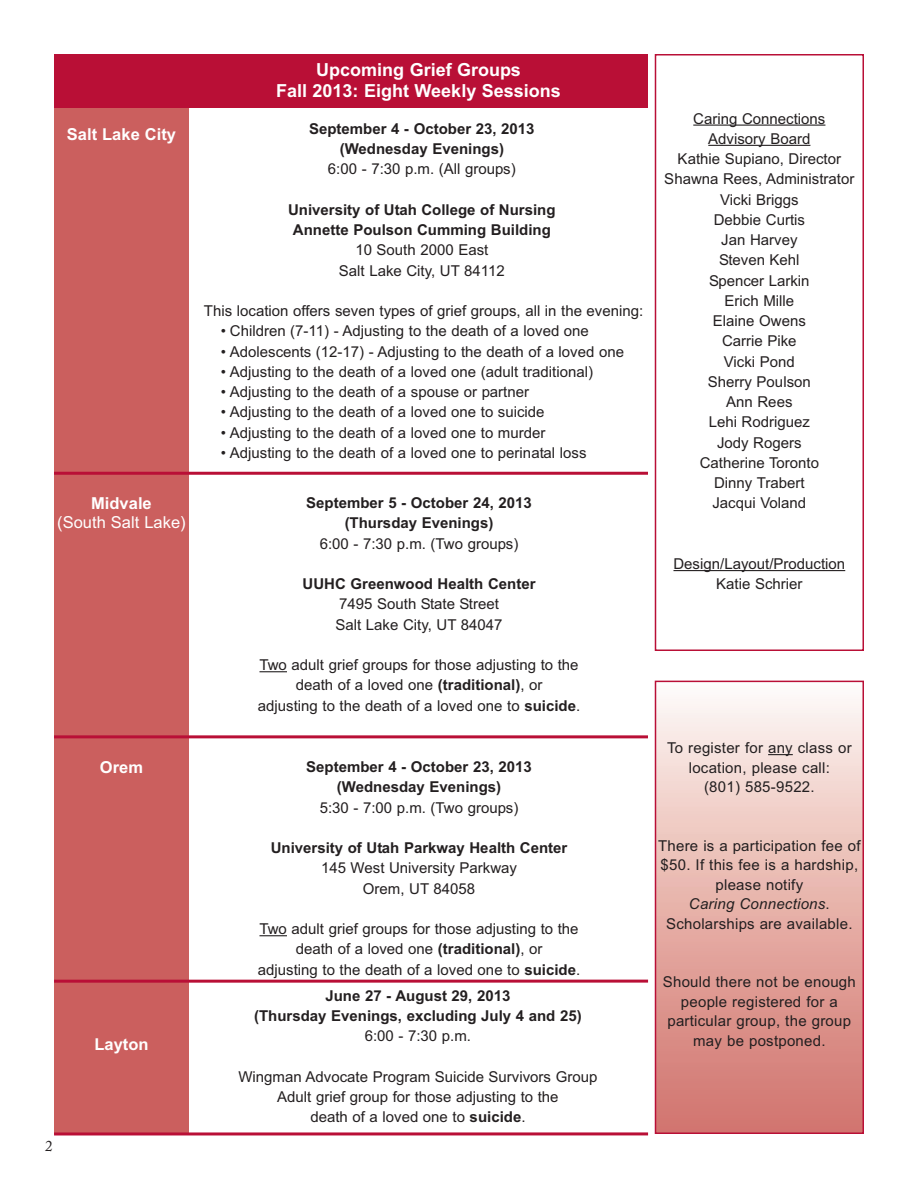
<style>
.page{position:relative;width:918px;height:1188px;background:#fff}
.page>*{position:absolute;margin:0;border:0;box-sizing:border-box;transform-origin:0 0}
.t1{font:700 18px/20.7px "Arial";color:#fff;text-align:center}
.t2{font:700 16.5px "Arial";color:#fff}
.t3{font:16.5px "Arial";color:#fff}
.t4{font:15px/20.2px "Arial";color:#231f20;text-align:center}
.t5{font:700 15px/20.2px "Arial";color:#231f20;text-align:center}
.t6{font:15px "Adobe Caslon Pro";color:#231f20}
.s1{font-weight:700}
.s2{font-style:italic}
</style>
<div class="page">
<div style="left:54px;top:82px;width:135px;height:1052px;background:#cb5f5e"></div>
<div style="left:54px;top:54px;width:594px;height:54px;background:#b90f36"></div>
<hr style="left:54px;top:472px;width:594px;height:3px;background:#b90f36">
<svg style="left:259px;top:671px;width:28px;height:1px"></svg>
<div style="left:655px;top:54px;width:209px;height:597px;border:2px solid #b90f36"></div>
<hr style="left:693px;top:125px;width:132px;height:1px;background:#231f20">
<hr style="left:708px;top:145px;width:102px;height:1px;background:#231f20">
<hr style="left:673px;top:570px;width:172px;height:1px;background:#231f20">
<hr style="left:54px;top:735px;width:594px;height:3px;background:#b90f36">
<svg style="left:259px;top:935px;width:28px;height:1px"></svg>
<div style="left:656px;top:682px;width:206px;height:450px;background:linear-gradient(to bottom,#fef8f3,#d17068)"></div>
<div style="left:655px;top:681px;width:209px;height:453px;border:2px solid #b90f36"></div>
<svg style="left:768px;top:754px;width:25px;height:1px"></svg>
<hr style="left:54px;top:1132px;width:594px;height:3px;background:#b90f36">
<hr style="left:54px;top:980px;width:594px;height:3px;background:#b90f36">
<p class="t2" style="left:67px;top:124px;width:111px">Salt Lake City</p>
<p class="t2" style="left:91px;top:494px;width:62px">Midvale</p>
<p class="t3" style="left:57px;top:513px;width:130px">(South Salt Lake)</p>
<p class="t1" style="left:276px;top:60px;width:286px">Upcoming Grief Groups<br>Fall 2013: Eight Weekly Sessions</p>
<p class="t5" style="left:309px;top:119px;width:227px">September 4 - October 23, 2013 (Wednesday Evenings)</p>
<p class="t4" style="left:328px;top:159px;width:189px">6:00 - 7:30 p.m. (All groups)</p>
<p class="t5" style="left:288px;top:200px;width:269px">University of Utah College of Nursing<br>Annette Poulson Cumming Building</p>
<p class="t4" style="left:339px;top:240px;width:167px">10 South 2000 East<br>Salt Lake City, UT 84112</p>
<p class="t4" style="left:204px;top:301px;width:441px">This location offers seven types of grief groups, all in the evening:</p>
<p class="t4" style="left:221px;top:321px;width:370px">• Children (7-11) - Adjusting to the death of a loved one</p>
<p class="t4" style="left:221px;top:341px;width:405px">• Adolescents (12-17) - Adjusting to the death of a loved one</p>
<p class="t4" style="left:221px;top:362px;width:374px">• Adjusting to the death of a loved one (adult traditional)</p>
<p class="t4" style="left:221px;top:382px;width:310px">• Adjusting to the death of a spouse or partner</p>
<p class="t4" style="left:221px;top:402px;width:325px">• Adjusting to the death of a loved one to suicide</p>
<p class="t4" style="left:221px;top:422px;width:326px">• Adjusting to the death of a loved one to murder</p>
<p class="t4" style="left:221px;top:443px;width:367px">• Adjusting to the death of a loved one to perinatal loss</p>
<p class="t5" style="left:306px;top:493px;width:227px">September 5 - October 24, 2013 (Thursday Evenings)</p>
<p class="t4" style="left:320px;top:533px;width:200px">6:00 - 7:30 p.m. (Two groups)</p>
<p class="t5" style="left:303px;top:574px;width:234px">UUHC Greenwood Health Center</p>
<p class="t4" style="left:336px;top:594px;width:169px;text-align:left">7495 South State Street<br>Salt Lake City, UT 84047</p>
<p class="t4" style="left:258px;top:655px;width:324px">Two adult grief groups for those adjusting to the death of a loved one <span class="s1">(traditional)</span>, or<br>adjusting to the death of a loved one to <span class="s1">suicide</span>.</p>
<p class="t4" style="left:664px;top:108px;width:192px">Caring Connections<br>Advisory Board<br>Kathie Supiano, Director<br>Shawna Rees, Administrator<br>Vicki Briggs<br>Debbie Curtis<br>Jan Harvey<br>Steven Kehl<br>Spencer Larkin<br>Erich Mille<br>Elaine Owens<br>Carrie Pike<br>Vicki Pond<br>Sherry Poulson<br>Ann Rees<br>Lehi Rodriguez<br>Jody Rogers<br>Catherine Toronto<br>Dinny Trabert<br>Jacqui Voland</p>
<p class="t4" style="left:673px;top:554px;width:173px">Design/Layout/Production<br>Katie Schrier</p>
<p class="t6" style="left:45px;top:1140px;width:9px">2</p>
<p class="t4" style="left:667px;top:738px;width:186px;line-height:19.5px">To register for any class or location, please call:<br>(801) 585-9522.</p>
<p class="t2" style="left:100px;top:758px;width:45px">Orem</p>
<p class="t5" style="left:306px;top:757px;width:227px">September 4 - October 23, 2013 (Wednesday Evenings)</p>
<p class="t4" style="left:320px;top:797px;width:200px">5:30 - 7:00 p.m. (Two groups)</p>
<p class="t5" style="left:271px;top:838px;width:298px">University of Utah Parkway Health Center</p>
<p class="t4" style="left:321px;top:858px;width:198px">145 West University Parkway<br>Orem, UT 84058</p>
<p class="t4" style="left:258px;top:919px;width:324px">Two adult grief groups for those adjusting to the death of a loved one <span class="s1">(traditional)</span>, or<br>adjusting to the death of a loved one to <span class="s1">suicide</span>.</p>
<p class="t4" style="left:658px;top:836px;width:204px;line-height:19.5px">There is a participation fee of $50. If this fee is a hardship, please notify<br><span class="s2">Caring Connections</span>.<br>Scholarships are available.</p>
<p class="t4" style="left:663px;top:972px;width:195px;line-height:19.5px">Should there not be enough people registered for a particular group, the group</p>
<p class="t5" style="left:254px;top:985px;width:329px">June 27 - August 29, 2013<br>(Thursday Evenings, excluding July 4 and 25)</p>
<p class="t4" style="left:365px;top:1026px;width:108px">6:00 - 7:30 p.m.</p>
<p class="t4" style="left:238px;top:1066px;width:360px">Wingman Advocate Program Suicide Survivors Group<br>Adult grief group for those adjusting to the<br>death of a loved one to <span class="s1">suicide</span>.</p>
<p class="t2" style="left:94px;top:1034px;width:56px">Layton</p>
<p class="t4" style="left:693px;top:1030px;width:134px">may be postponed.</p>
</div>
